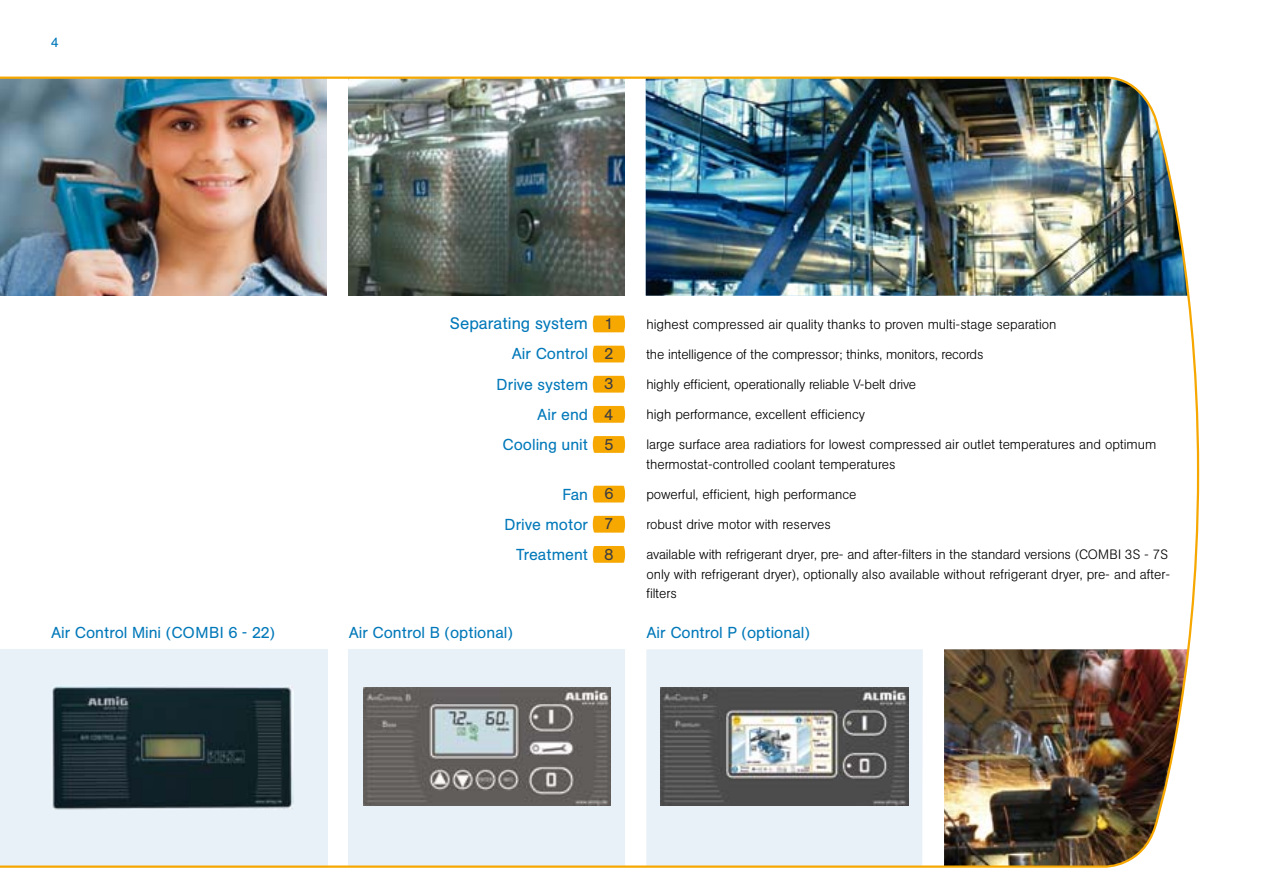
<style>
.page{position:relative;width:1263px;height:893px;background:#fff}
.page>*{position:absolute;margin:0;border:0;box-sizing:border-box;transform-origin:0 0}
.t1{font:16.5px "AG Buch BQ";color:#0078b9}
.t2{font:15.75px/30.2px "AG Buch BQ";color:#0078b9;text-align:right}
.t3{font:300 13.5px/19.5px "AG Buch BQ";color:#000}
.t4{font:13.5px "AG Buch BQ";color:#0078b9}
.s1{font-size:15.75px;color:#3e3d40}
.s2{color:#3e3d40}
</style>
<div class="page">
<img style="left:0;top:76px;width:1200px;height:792px">
<img style="left:51px;top:686px;width:242px;height:124px">
<svg style="left:593px;top:316px;width:32px;height:16px"></svg>
<svg style="left:593px;top:346px;width:32px;height:16px"></svg>
<svg style="left:593px;top:376px;width:32px;height:17px"></svg>
<svg style="left:593px;top:406px;width:32px;height:17px"></svg>
<svg style="left:593px;top:436px;width:32px;height:17px"></svg>
<svg style="left:593px;top:486px;width:32px;height:16px"></svg>
<svg style="left:593px;top:516px;width:32px;height:17px"></svg>
<svg style="left:593px;top:546px;width:32px;height:17px"></svg>
<p class="t4" style="left:51px;top:34px;width:9px">4</p>
<p class="t1" style="left:450px;top:314px;width:165px">Separating system <span class="s1">1</span></p>
<p class="t2" style="left:497px;top:339px;width:118px">Air Control <span class="s2">2<br></span>Drive system <span class="s2">3<br></span>Air end <span class="s2">4<br></span>Cooling unit <span class="s2">5</span></p>
<p class="t2" style="left:504px;top:479px;width:110px">Fan <span class="s2">6<br></span>Drive motor <span class="s2">7<br></span>Treatment <span class="s2">8</span></p>
<p class="t3" style="left:646px;top:315px;width:412px">highest compressed air quality thanks to proven multi-stage separation</p>
<p class="t3" style="left:646px;top:345px;width:339px">the intelligence of the compressor; thinks, monitors, records</p>
<p class="t3" style="left:646px;top:375px;width:271px">highly efficient, operationally reliable V-belt drive</p>
<p class="t3" style="left:646px;top:405px;width:220px">high performance, excellent efficiency</p>
<p class="t3" style="left:646px;top:435px;width:511px">large surface area radiatiors for lowest compressed air outlet temperatures and optimum thermostat-controlled coolant temperatures</p>
<p class="t3" style="left:646px;top:485px;width:212px">powerful, efficient, high performance</p>
<p class="t3" style="left:646px;top:515px;width:186px">robust drive motor with reserves</p>
<p class="t3" style="left:646px;top:545px;width:525px">available with refrigerant dryer, pre- and after-filters in the standard versions (COMBI 3S - 7S only with refrigerant dryer), optionally also available without refrigerant dryer, pre- and after&shy;filters</p>
<p class="t2" style="left:51px;top:618px;width:226px">Air Control Mini (COMBI 6 - 22)</p>
<p class="t2" style="left:349px;top:618px;width:166px">Air Control B (optional)</p>
<p class="t2" style="left:646px;top:618px;width:165px">Air Control P (optional)</p>
</div>
